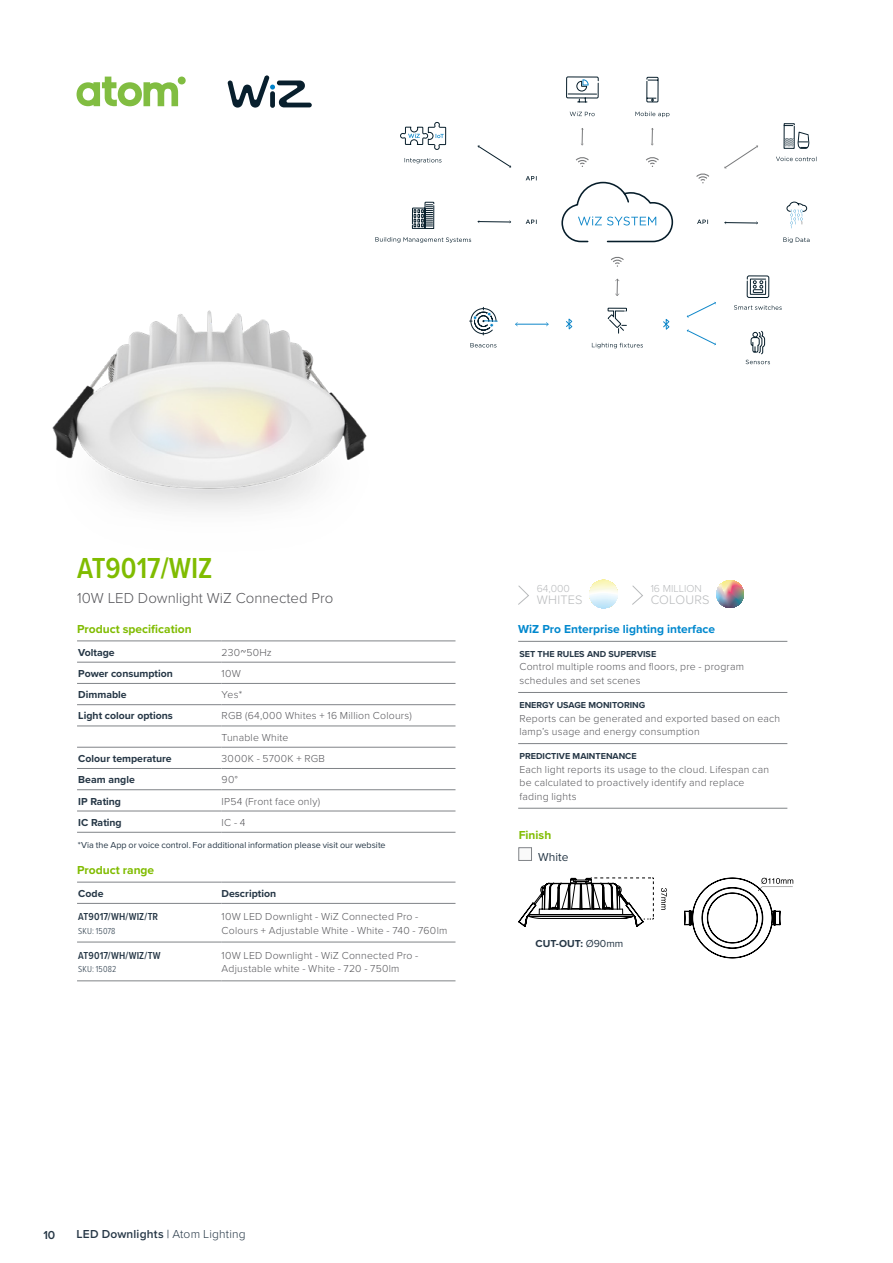
<style>
.page{position:relative;width:893px;height:1263px;background:#fff}
.page>*{position:absolute;margin:0;border:0;box-sizing:border-box;transform-origin:0 0}
.NEW_AT_H1_PMS_376_C{font:600 30px "Proxima Nova Cond";color:#80bc00}
.Intro_text_PMS_Cool{font:300 15px "Proxima Nova";color:#56565a}
.t1{font:300 12.75px "Proxima Nova";letter-spacing:.015em;color:#b8babc}
.ATOM_Table_Main_head{font:700 12px "Proxima Nova";color:#80bc00}
.Wiz_Table_Main_headi{font:700 12px "Proxima Nova";color:#0088ce}
.t2{font:600 12px "Proxima Nova";letter-spacing:.015em;color:#263746}
.Finish_Body_copy{font:12px "Proxima Nova";color:#263746}
.Body_copy_PMS_Cool_g{font:300 10.5px/13.5px "Proxima Nova";letter-spacing:.02em;color:#56565a}
.Table_heading_Bold_P{font:700 10.5px "Proxima Nova";color:#263746}
.Product_code_CONDENS{font:600 10.5px "Proxima Nova Cond";letter-spacing:.01em;color:#263746}
.t3{font:300 10.5px "Proxima Nova";color:#b8babc}
.CUT-OUT_Regular_BC{font:700 10.5px "Proxima Nova";color:#263746}
.Note_PMS_7546_C{font:9px "Proxima Nova";color:#263746}
.WIZ_H2_Proxima_Nova{font:700 9px "Proxima Nova";color:#263746}
.AT-EV_SKU_Heading_PM{font:300 9px "Proxima Nova Cond";letter-spacing:.015em;color:#263746}
.s1{font-weight:400}
.s2{font-weight:300}
</style>
<div class="page">
<svg style="left:77px;top:77px;width:101px;height:29px"></svg>
<div style="left:178px;top:77px;width:8px;height:7px;background:#81bd41;border-radius:50%"></div>
<svg style="left:561px;top:181px;width:113px;height:62px"></svg>
<svg style="left:776px;top:157px;width:41px;height:4px"></svg>
<svg style="left:783px;top:123px;width:26px;height:26px"></svg>
<svg style="left:470px;top:343px;width:26px;height:4px"></svg>
<svg style="left:470px;top:307px;width:27px;height:28px"></svg>
<svg style="left:635px;top:112px;width:34px;height:5px"></svg>
<svg style="left:646px;top:76px;width:13px;height:27px"></svg>
<svg style="left:566px;top:76px;width:33px;height:27px"></svg>
<svg style="left:570px;top:112px;width:25px;height:4px"></svg>
<svg style="left:786px;top:201px;width:21px;height:27px"></svg>
<svg style="left:783px;top:237px;width:26px;height:6px"></svg>
<svg style="left:400px;top:122px;width:47px;height:107px"></svg>
<svg style="left:375px;top:237px;width:96px;height:6px"></svg>
<svg style="left:734px;top:305px;width:48px;height:5px"></svg>
<svg style="left:746px;top:275px;width:24px;height:23px"></svg>
<hr style="left:516px;top:324px;width:32px;height:1px;background:#0f87c9">
<svg style="left:686px;top:302px;width:30px;height:16px"></svg>
<svg style="left:686px;top:329px;width:30px;height:16px"></svg>
<hr style="left:478px;top:221px;width:33px;height:1px;background:#061d2a">
<hr style="left:725px;top:222px;width:32px;height:1px;background:#061d2a">
<svg style="left:724px;top:145px;width:34px;height:24px"></svg>
<svg style="left:477px;top:145px;width:35px;height:23px"></svg>
<svg style="left:592px;top:343px;width:51px;height:5px"></svg>
<svg style="left:615px;top:279px;width:4px;height:17px"></svg>
<svg style="left:611px;top:256px;width:13px;height:11px"></svg>
<svg style="left:566px;top:307px;width:104px;height:27px"></svg>
<svg style="left:651px;top:128px;width:3px;height:17px"></svg>
<svg style="left:646px;top:157px;width:13px;height:10px"></svg>
<svg style="left:696px;top:173px;width:13px;height:10px"></svg>
<svg style="left:581px;top:128px;width:3px;height:17px"></svg>
<svg style="left:575px;top:157px;width:14px;height:10px"></svg>
<svg style="left:526px;top:220px;width:11px;height:4px"></svg>
<svg style="left:697px;top:220px;width:11px;height:4px"></svg>
<svg style="left:526px;top:176px;width:11px;height:4px"></svg>
<svg style="left:746px;top:330px;width:24px;height:34px"></svg>
<img style="left:52px;top:310px;width:315px;height:201px">
<hr style="left:77px;top:641px;width:145px;height:1px;background:#808387">
<hr style="left:222px;top:641px;width:233px;height:1px;background:#808387">
<hr style="left:77px;top:662px;width:145px;height:1px;background:#808387">
<hr style="left:222px;top:662px;width:233px;height:1px;background:#808387">
<hr style="left:77px;top:683px;width:145px;height:1px;background:#808387">
<hr style="left:222px;top:683px;width:233px;height:1px;background:#808387">
<hr style="left:77px;top:704px;width:145px;height:1px;background:#808387">
<hr style="left:222px;top:704px;width:233px;height:1px;background:#808387">
<hr style="left:77px;top:726px;width:145px;height:1px;background:#808387">
<hr style="left:222px;top:726px;width:233px;height:1px;background:#808387">
<hr style="left:77px;top:747px;width:145px;height:1px;background:#808387">
<hr style="left:222px;top:747px;width:233px;height:1px;background:#808387">
<hr style="left:77px;top:768px;width:145px;height:1px;background:#808387">
<hr style="left:222px;top:768px;width:233px;height:1px;background:#808387">
<hr style="left:77px;top:789px;width:145px;height:1px;background:#808387">
<hr style="left:222px;top:789px;width:233px;height:1px;background:#808387">
<hr style="left:77px;top:811px;width:145px;height:1px;background:#808387">
<hr style="left:222px;top:811px;width:233px;height:1px;background:#808387">
<hr style="left:77px;top:832px;width:145px;height:1px;background:#808387">
<hr style="left:222px;top:832px;width:233px;height:1px;background:#808387">
<hr style="left:77px;top:882px;width:145px;height:1px;background:#808387">
<hr style="left:222px;top:882px;width:233px;height:1px;background:#808387">
<hr style="left:77px;top:903px;width:145px;height:1px;background:#808387">
<hr style="left:222px;top:903px;width:233px;height:1px;background:#808387">
<hr style="left:77px;top:980px;width:145px;height:1px;background:#808387">
<hr style="left:222px;top:980px;width:233px;height:1px;background:#808387">
<hr style="left:77px;top:942px;width:145px;height:1px;background:#808387">
<hr style="left:222px;top:942px;width:233px;height:1px;background:#808387">
<svg style="left:661px;top:888px;width:6px;height:22px"></svg>
<svg style="left:518px;top:847px;width:136px;height:80px"></svg>
<svg style="left:684px;top:878px;width:109px;height:80px"></svg>
<hr style="left:518px;top:641px;width:269px;height:1px;background:#808387">
<hr style="left:518px;top:692px;width:269px;height:1px;background:#808387">
<hr style="left:518px;top:743px;width:269px;height:1px;background:#808387">
<hr style="left:518px;top:808px;width:269px;height:1px;background:#808387">
<svg style="left:518px;top:585px;width:11px;height:20px"></svg>
<svg style="left:716px;top:580px;width:28px;height:28px"></svg>
<svg style="left:589px;top:580px;width:29px;height:29px"></svg>
<svg style="left:632px;top:585px;width:11px;height:20px"></svg>
<svg style="left:228px;top:75px;width:84px;height:33px"></svg>
<p class="NEW_AT_H1_PMS_376_C" style="left:77px;top:546px;width:137px">AT9017/WIZ</p>
<p class="Intro_text_PMS_Cool" style="left:77px;top:586px;width:258px">10W LED Downlight WiZ Connected Pro</p>
<p class="ATOM_Table_Main_head" style="left:77px;top:620px;width:116px">Product specification</p>
<p class="Table_heading_Bold_P" style="left:78px;top:644px;width:38px">Voltage</p>
<p class="Body_copy_PMS_Cool_g" style="left:222px;top:645px;width:52px">230<span class="s1">~</span>50Hz</p>
<p class="Table_heading_Bold_P" style="left:78px;top:666px;width:96px">Power consumption</p>
<p class="Body_copy_PMS_Cool_g" style="left:222px;top:666px;width:21px">10W</p>
<p class="Table_heading_Bold_P" style="left:78px;top:687px;width:50px">Dimmable</p>
<p class="Body_copy_PMS_Cool_g" style="left:222px;top:687px;width:22px">Yes*</p>
<p class="Table_heading_Bold_P" style="left:78px;top:708px;width:96px">Light colour options</p>
<p class="Body_copy_PMS_Cool_g" style="left:222px;top:709px;width:192px">RGB (64,000 Whites + 16 Million Colours)</p>
<p class="Body_copy_PMS_Cool_g" style="left:222px;top:730px;width:68px">Tunable White</p>
<p class="Table_heading_Bold_P" style="left:78px;top:751px;width:95px">Colour temperature</p>
<p class="Body_copy_PMS_Cool_g" style="left:222px;top:751px;width:105px">3000K - 5700K + RGB</p>
<p class="Table_heading_Bold_P" style="left:78px;top:772px;width:58px">Beam angle</p>
<p class="Body_copy_PMS_Cool_g" style="left:222px;top:772px;width:18px">90°</p>
<p class="Table_heading_Bold_P" style="left:78px;top:793px;width:44px">IP Rating</p>
<p class="Body_copy_PMS_Cool_g" style="left:222px;top:794px;width:100px">IP54 (Front face only)</p>
<p class="Table_heading_Bold_P" style="left:78px;top:814px;width:45px">IC Rating</p>
<p class="Body_copy_PMS_Cool_g" style="left:222px;top:815px;width:25px">IC - 4</p>
<p class="Note_PMS_7546_C" style="left:78px;top:838px;width:309px">*Via the App or voice control. For additional information please visit our website</p>
<p class="ATOM_Table_Main_head" style="left:77px;top:861px;width:79px">Product range</p>
<p class="Table_heading_Bold_P" style="left:78px;top:885px;width:27px">Code</p>
<p class="Table_heading_Bold_P" style="left:222px;top:885px;width:56px">Description</p>
<p class="Product_code_CONDENS" style="left:78px;top:909px;width:81px">AT9017/WH/WIZ/TR</p>
<p class="AT-EV_SKU_Heading_PM" style="left:78px;top:924px;width:39px">SKU: 15078</p>
<p class="Body_copy_PMS_Cool_g" style="left:222px;top:909px;width:227px">10W LED Downlight - WiZ Connected Pro -<br>Colours + Adjustable White - White - 740 - 760lm</p>
<p class="Product_code_CONDENS" style="left:78px;top:948px;width:84px">AT9017/WH/WIZ/TW</p>
<p class="AT-EV_SKU_Heading_PM" style="left:78px;top:963px;width:39px">SKU: 15082</p>
<p class="Body_copy_PMS_Cool_g" style="left:222px;top:948px;width:198px">10W LED Downlight - WiZ Connected Pro -<br>Adjustable white - White - 720 - 750lm</p>
<p class="t3" style="left:537px;top:580px;width:35px">64,000</p>
<p class="t1" style="left:537px;top:591px;width:47px">WHITES</p>
<p class="t3" style="left:651px;top:580px;width:52px">16 MILLION</p>
<p class="t1" style="left:651px;top:591px;width:60px">COLOURS</p>
<p class="Wiz_Table_Main_headi" style="left:518px;top:620px;width:199px">WiZ Pro Enterprise lighting interface</p>
<p class="WIZ_H2_Proxima_Nova" style="left:519px;top:647px;width:138px">SET THE RULES AND SUPERVISE</p>
<p class="Body_copy_PMS_Cool_g" style="left:519px;top:660px;width:226px">Control multiple rooms and floors, pre - program schedules and set scenes</p>
<p class="WIZ_H2_Proxima_Nova" style="left:519px;top:698px;width:127px">ENERGY USAGE MONITORING</p>
<p class="Body_copy_PMS_Cool_g" style="left:519px;top:711px;width:262px">Reports can be generated and exported based on each lamp’s usage and energy consumption</p>
<p class="WIZ_H2_Proxima_Nova" style="left:519px;top:749px;width:119px">PREDICTIVE MAINTENANCE</p>
<p class="Body_copy_PMS_Cool_g" style="left:519px;top:762px;width:251px">Each light reports its usage to the cloud. Lifespan can be calculated to proactively identify and replace fading lights</p>
<p class="ATOM_Table_Main_head" style="left:519px;top:826px;width:34px">Finish</p>
<p class="Finish_Body_copy" style="left:538px;top:848px;width:32px">White</p>
<p class="CUT-OUT_Regular_BC" style="left:536px;top:935px;width:89px">CUT-OUT: <span class="s1">Ø90mm</span></p>
<p class="t2" style="left:43px;top:1225px;width:13px">10</p>
<p class="t2" style="left:77px;top:1225px;width:171px">LED Downlights <span class="s1">|</span> <span class="s2">Atom Lighting</span></p>
</div>
